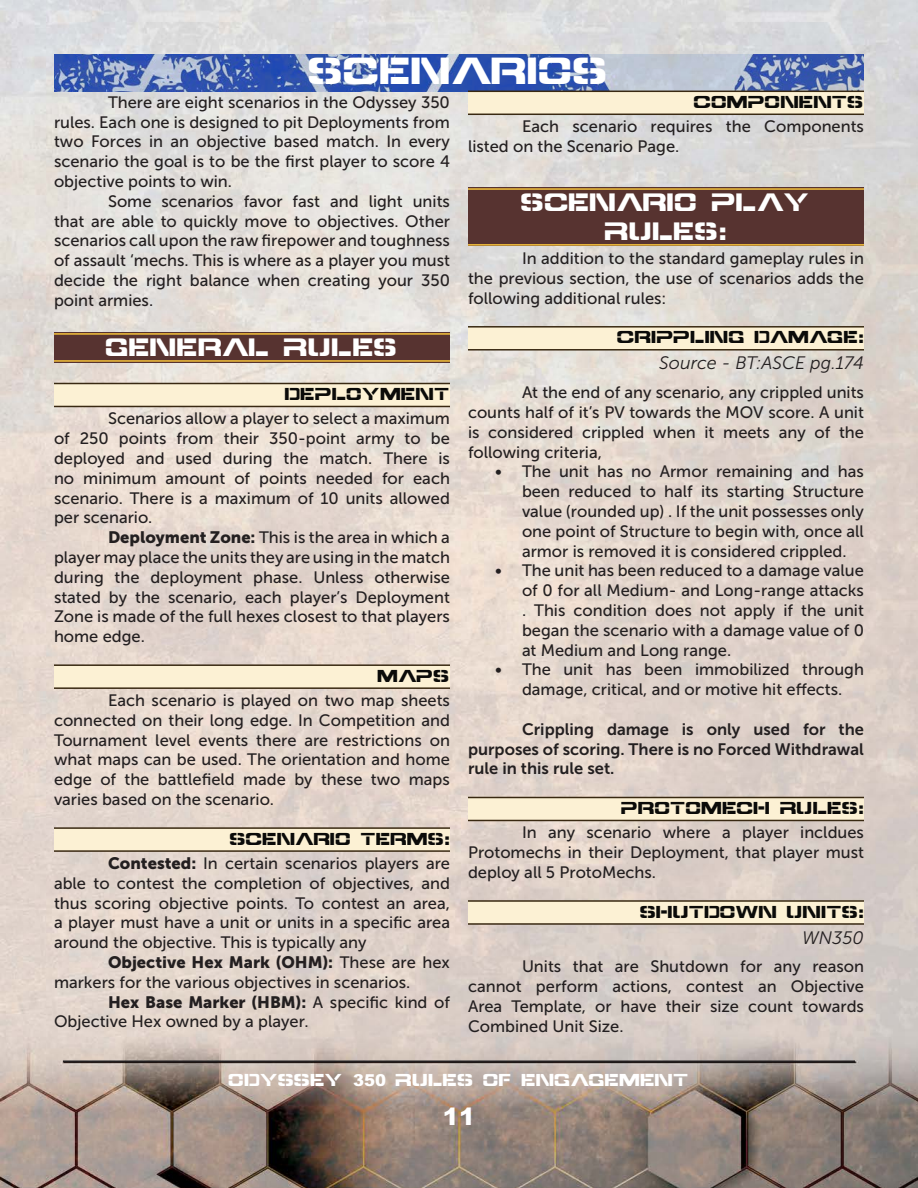
<style>
.page{position:relative;width:918px;height:1188px;background:#fff}
.page>*{position:absolute;margin:0;border:0;box-sizing:border-box;transform-origin:0 0}
.BT_Font_Header_Dark{font:36px "Battletech Old Style 2";color:#fff}
.Dark_Brown_Background_Sub-Heading{font:24px/28.8px "Battletech Old Style 2";color:#fff;text-align:center}
.Citation{font:italic 18px "Museo Sans 300";color:#231f20}
.t1{font:16.5px/19.8px "Museo Sans 500";color:#231f20;text-align:justify}
.t2{font:16.5px/19.8px "Museo Sans 700";color:#231f20;text-align:justify}
.Tan_Background_minor_heading{font:16.5px "Battletech Old Style 2";color:#0b0b09}
.t3{font:16.5px "Battletech Old Style 2";color:#fff}
.s1{font-family:"Museo Sans 900"}
</style>
<div class="page">
<img style="left:0;top:0;width:918px;height:1188px">
<hr style="left:63px;top:1060px;width:792px;height:2px;background:#231f20">
<img style="left:54px;top:54px;width:810px;height:38px">
<div style="left:54px;top:332px;width:396px;height:30px;background:#573330"></div>
<hr style="left:54px;top:360px;width:396px;height:2px;background:#f5c23c">
<hr style="left:54px;top:333px;width:396px;height:2px;background:#f5c23c">
<div style="left:54px;top:383px;width:396px;height:23px;background:#fcf1d4"></div>
<hr style="left:54px;top:406px;width:396px;height:1px;background:#392912">
<hr style="left:54px;top:383px;width:396px;height:1px;background:#392912">
<div style="left:54px;top:665px;width:396px;height:23px;background:#fcf1d4"></div>
<hr style="left:54px;top:687px;width:396px;height:2px;background:#392912">
<hr style="left:54px;top:664px;width:396px;height:2px;background:#392912">
<div style="left:54px;top:828px;width:396px;height:23px;background:#fcf1d4"></div>
<hr style="left:54px;top:850px;width:396px;height:2px;background:#392912">
<hr style="left:54px;top:827px;width:396px;height:2px;background:#392912">
<div style="left:468px;top:91px;width:396px;height:23px;background:#fcf1d4"></div>
<hr style="left:468px;top:114px;width:396px;height:1px;background:#392912">
<hr style="left:468px;top:91px;width:396px;height:1px;background:#392912">
<div style="left:468px;top:188px;width:396px;height:58px;background:#573330"></div>
<hr style="left:468px;top:244px;width:396px;height:2px;background:#f5c23c">
<hr style="left:468px;top:188px;width:396px;height:2px;background:#f5c23c">
<div style="left:468px;top:327px;width:396px;height:23px;background:#fcf1d4"></div>
<hr style="left:468px;top:349px;width:396px;height:2px;background:#392912">
<hr style="left:468px;top:326px;width:396px;height:2px;background:#392912">
<div style="left:468px;top:797px;width:396px;height:23px;background:#fcf1d4"></div>
<hr style="left:468px;top:820px;width:396px;height:1px;background:#392912">
<hr style="left:468px;top:797px;width:396px;height:1px;background:#392912">
<div style="left:468px;top:901px;width:396px;height:23px;background:#fcf1d4"></div>
<hr style="left:468px;top:923px;width:396px;height:2px;background:#392912">
<hr style="left:468px;top:900px;width:396px;height:2px;background:#392912">
<p class="BT_Font_Header_Dark" style="left:309px;top:57px;width:301px">SCENARIOS</p>
<p class="t1" style="left:54px;top:92px;width:398px;text-indent:54px">There are eight scenarios in the Odyssey 350 rules. Each one is designed to pit Deployments from two Forces in an objective based match. In every scenario the goal is to be the first player to score 4 objective points to win.</p>
<p class="t1" style="left:54px;top:191px;width:398px;text-indent:54px">Some scenarios favor fast and light units that are able to quickly move to objectives. Other scenarios call upon the raw firepower and toughness of assault ‘mechs. This is where as a player you must decide the right balance when creating your 350 point armies.</p>
<p class="Dark_Brown_Background_Sub-Heading" style="left:106px;top:335px;width:293px">GENERAL RULES</p>
<p class="Tan_Background_minor_heading" style="left:285px;top:388px;width:166px">DEPLOYMENT</p>
<p class="t1" style="left:54px;top:409px;width:398px;text-indent:54px">Scenarios allow a player to select a maximum of 250 points from their 350-point army to be deployed and used during the match. There is no minimum amount of points needed for each scenario. There is a maximum of 10 units allowed per scenario.</p>
<p class="t1" style="left:54px;top:528px;width:398px;text-indent:54px"><span class="s1">Deployment Zone:</span> This is the area in which a player may place the units they are using in the match during the deployment phase. Unless otherwise stated by the scenario, each player’s Deployment Zone is made of the full hexes closest to that players home edge.</p>
<p class="Tan_Background_minor_heading" style="left:378px;top:670px;width:74px">MAPS</p>
<p class="t1" style="left:54px;top:690px;width:398px;text-indent:54px">Each scenario is played on two map sheets connected on their long edge. In Competition and Tournament level events there are restrictions on what maps can be used. The orientation and home edge of the battlefield made by these two maps varies based on the scenario.</p>
<p class="Tan_Background_minor_heading" style="left:230px;top:833px;width:221px">SCENARIO TERMS:</p>
<p class="t1" style="left:54px;top:853px;width:398px;text-indent:54px"><span class="s1">Contested:</span> In certain scenarios players are able to contest the completion of objectives, and thus scoring objective points. To contest an area, a player must have a unit or units in a specific area around the objective. This is typically any</p>
<p class="t1" style="left:54px;top:952px;width:398px;text-indent:54px"><span class="s1">Objective Hex Mark (OHM):</span> These are hex markers for the various objectives in scenarios.</p>
<p class="t1" style="left:54px;top:992px;width:397px;text-indent:54px"><span class="s1">Hex Base Marker (HBM):</span> A specific kind of<br>Objective Hex owned by a player.</p>
<p class="Tan_Background_minor_heading" style="left:694px;top:96px;width:171px">COMPONENTS</p>
<p class="t1" style="left:468px;top:117px;width:398px;text-indent:54px">Each scenario requires the Components listed on the Scenario Page.</p>
<p class="Dark_Brown_Background_Sub-Heading" style="left:522px;top:190px;width:290px">SCENARIO PLAY<br>RULES:</p>
<p class="t1" style="left:468px;top:249px;width:398px;text-indent:54px">In addition to the standard gameplay rules in the previous section, the use of scenarios adds the following additional rules:</p>
<p class="Tan_Background_minor_heading" style="left:618px;top:331px;width:248px">CRIPPLING DAMAGE:</p>
<p class="Citation" style="left:659px;top:354px;width:206px">Source - BT:ASCE pg.174</p>
<p class="t1" style="left:468px;top:383px;width:398px;text-indent:54px">At the end of any scenario, any crippled units counts half of it’s PV towards the MOV score. A unit is considered crippled when it meets any of the following criteria,</p>
<p class="t1" style="left:522px;top:462px;width:344px;text-indent:-27px">• The unit has no Armor remaining and has been reduced to half its starting Structure value (rounded up) . If the unit possesses only one point of Structure to begin with, once all armor is removed it is considered crippled.</p>
<p class="t1" style="left:522px;top:561px;width:344px;text-indent:-27px">• The unit has been reduced to a damage value of 0 for all Medium- and Long-range attacks . This condition does not apply if the unit began the scenario with a damage value of 0 at Medium and Long range.</p>
<p class="t1" style="left:495px;top:660px;width:371px;text-align:center">• The unit has been immobilized through damage, critical, and or motive hit effects.</p>
<p class="t2" style="left:468px;top:719px;width:398px;text-indent:54px">Crippling damage is only used for the purposes of scoring. There is no Forced Withdrawal rule in this rule set.</p>
<p class="Tan_Background_minor_heading" style="left:622px;top:802px;width:244px">PROTOMECH RULES:</p>
<p class="t1" style="left:468px;top:823px;width:398px;text-indent:54px">In any scenario where a player incldues Protomechs in their Deployment, that player must deploy all 5 ProtoMechs.</p>
<p class="Tan_Background_minor_heading" style="left:640px;top:905px;width:225px">SHUTDOWN UNITS:</p>
<p class="Citation" style="left:802px;top:928px;width:63px">WN350</p>
<p class="t1" style="left:468px;top:957px;width:398px;text-indent:54px">Units that are Shutdown for any reason cannot perform actions, contest an Objective Area Template, or have their size count towards Combined Unit Size.</p>
<p class="t3" style="left:229px;top:1074px;width:462px">ODYSSEY 350 RULES OF ENGAGEMENT</p>
<h2 class="Dark_Brown_Background_Sub-Heading" style="left:443px;top:1104px;width:34px">11</h2>
</div>
